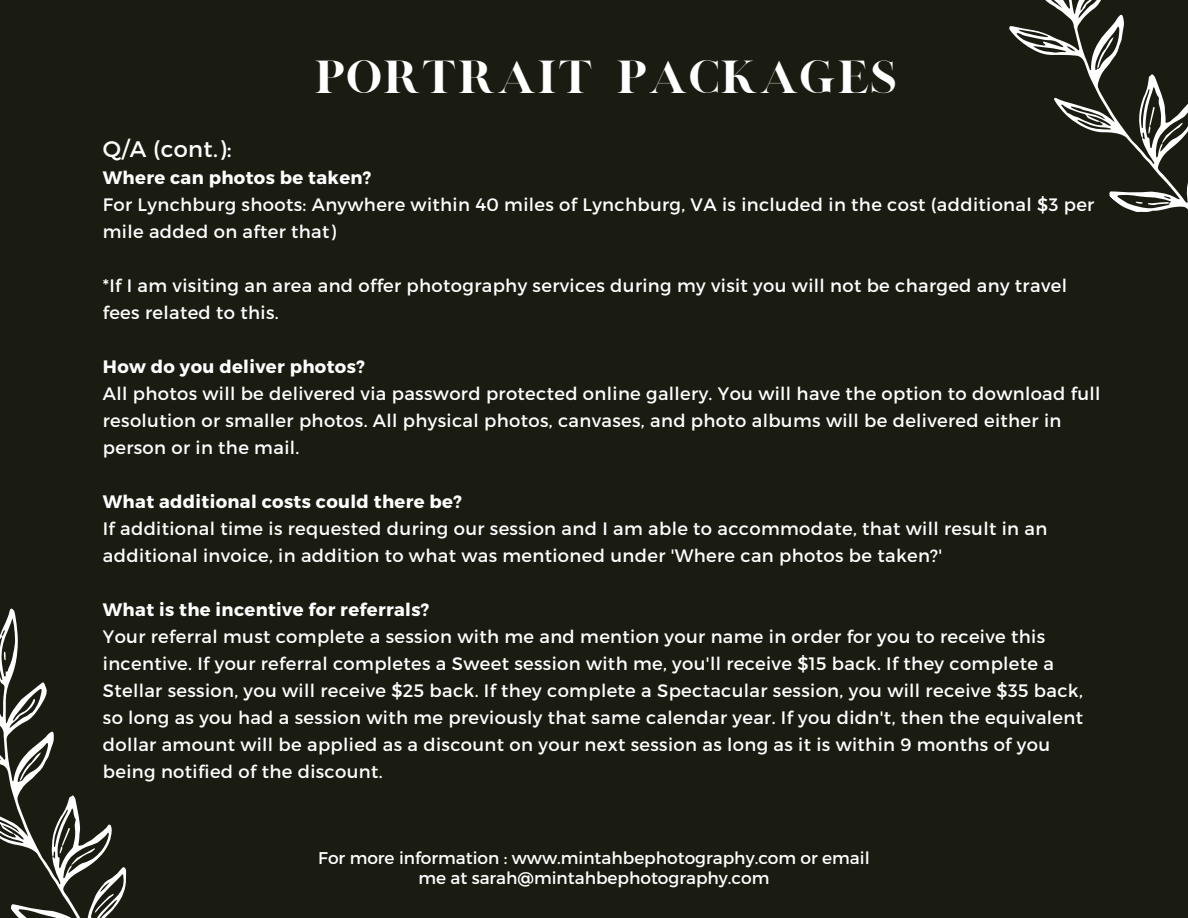
<style>
.page{position:relative;width:1188px;height:918px;background:#1b1c11}
.page>*{position:absolute;margin:0;border:0;box-sizing:border-box;transform-origin:0 0}
.t1{font:37.5px "London";color:#fff}
.t2{font:22.5px "Montserrat";color:#fff}
.t3{font:18px/27px "Montserrat";letter-spacing:.02em;color:#fff}
.t4{font:700 18px "Montserrat";letter-spacing:.02em;color:#fff}
.t5{font:16.95px/20.2px "Montserrat";color:#fff;text-align:center}
</style>
<div class="page">
<svg style="left:1009px;top:0;width:179px;height:212px"></svg>
<svg style="left:1142px;top:107px;width:41px;height:38px"></svg>
<svg style="left:1135px;top:192px;width:34px;height:20px"></svg>
<svg style="left:1090px;top:36px;width:30px;height:33px"></svg>
<svg style="left:0;top:608px;width:127px;height:310px"></svg>
<svg style="left:56px;top:828px;width:39px;height:39px"></svg>
<svg style="left:92px;top:893px;width:24px;height:20px"></svg>
<svg style="left:0;top:640px;width:9px;height:21px"></svg>
<svg style="left:35px;top:913px;width:34px;height:5px"></svg>
<svg style="left:14px;top:752px;width:33px;height:29px"></svg>
<p class="t1" style="left:314px;top:52px;width:584px">PORTRAIT PACKAGES</p>
<p class="t2" style="left:103px;top:134px;width:130px">Q/A (cont.):</p>
<p class="t4" style="left:103px;top:166px;width:270px">Where can photos be taken?</p>
<p class="t3" style="left:103px;top:190px;width:993px">For Lynchburg shoots: Anywhere within 40 miles of Lynchburg, VA is included in the cost (additional $3 per mile added on after that)</p>
<p class="t3" style="left:103px;top:271px;width:966px">*If I am visiting an area and offer photography services during my visit you will not be charged any travel fees related to this.</p>
<p class="t4" style="left:103px;top:355px;width:263px">How do you deliver photos?</p>
<p class="t3" style="left:103px;top:379px;width:999px">All photos will be delivered via password protected online gallery. You will have the option to download full resolution or smaller photos. All physical photos, canvases, and photo albums will be delivered either in person or in the mail.</p>
<p class="t4" style="left:103px;top:490px;width:361px">What additional costs could there be?</p>
<p class="t3" style="left:103px;top:514px;width:946px">If additional time is requested during our session and I am able to accommodate, that will result in an additional invoice, in addition to what was mentioned under 'Where can photos be taken?'</p>
<p class="t4" style="left:103px;top:598px;width:328px">What is the incentive for referrals?</p>
<p class="t3" style="left:103px;top:622px;width:982px">Your referral must complete a session with me and mention your name in order for you to receive this incentive. If your referral completes a Sweet session with me, you'll receive $15 back. If they complete a Stellar session, you will receive $25 back. If they complete a Spectacular session, you will receive $35 back, so long as you had a session with me previously that same calendar year. If you didn't, then the equivalent dollar amount will be applied as a discount on your next session as long as it is within 9 months of you being notified of the discount.</p>
<p class="t5" style="left:318px;top:847px;width:553px">For more information : www.mintahbephotography.com or email me at sarah@mintahbephotography.com</p>
</div>
